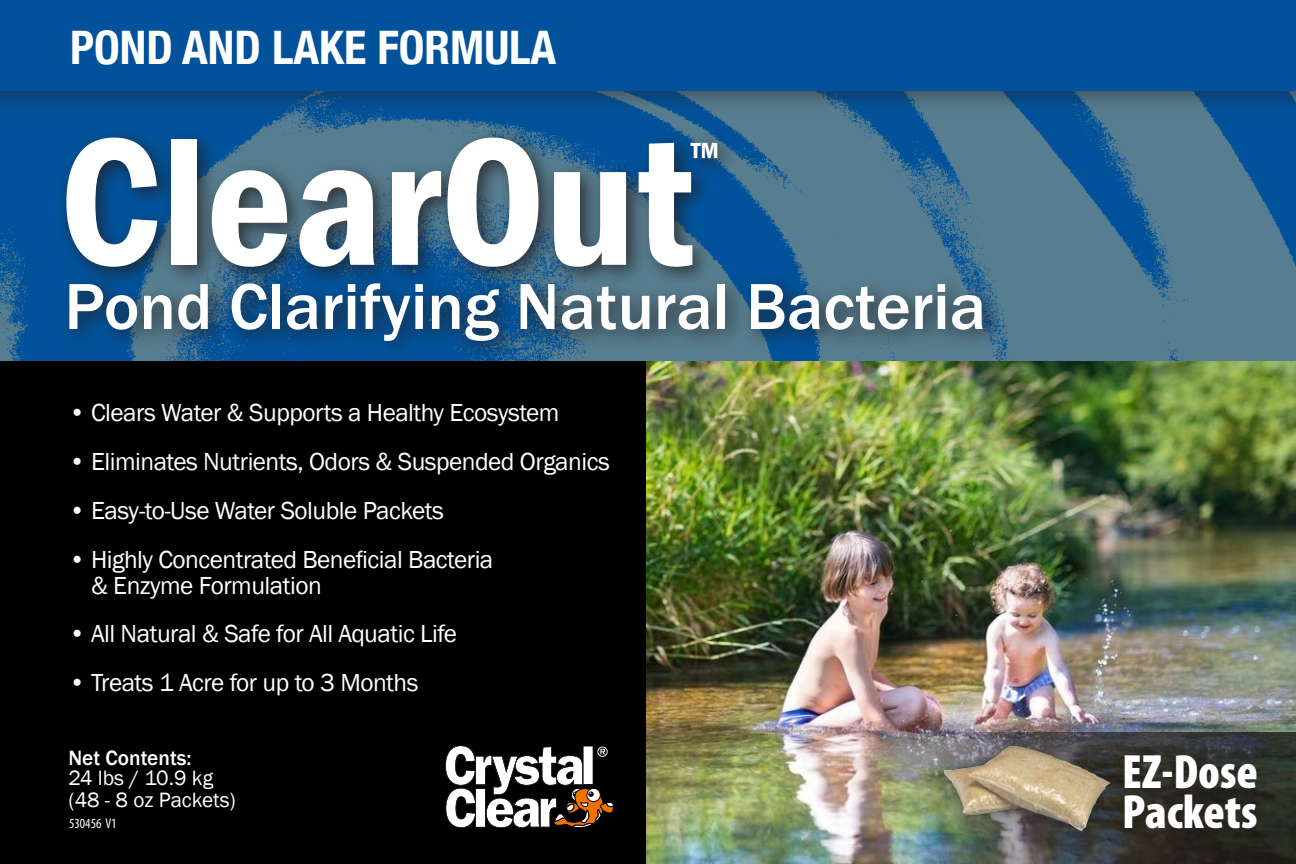
<style>
.page{position:relative;width:1296px;height:864px;background:#000}
.page>*{position:absolute;margin:0;border:0;box-sizing:border-box;transform-origin:0 0}
.t1{font:600 condensed 188px "Franklin Gothic";color:#fff}
.t2{font:500 67.4px "Franklin Gothic";color:#fff}
.t3{font:900 condensed 48.4px "Myriad Pro";color:#fff}
.t4{font:700 condensed 46.2px "Helvetica Neue";color:#fff}
.t5{font:600 condensed 40.8px "Franklin Gothic";color:#fff}
.t6{font:700 condensed 37.2px "Helvetica Neue";color:#fff}
.t7{font:25.4px/26px "Franklin Gothic";letter-spacing:-.02em;color:#fff}
.t8{font:500 21.4px/20px "Franklin Gothic";color:#fff}
.t9{font:21.4px "Franklin Gothic";color:#fff}
.t10{font:condensed 14px "Myriad Pro";color:#fff}
.s1{font-weight:400}
</style>
<div class="page">
<img style="left:646px;top:360px;width:650px;height:504px">
<img style="left:0;top:115px;width:1296px;height:245px">
<div style="left:56px;top:127px;width:658px;height:161px;background:#231f20;opacity:.75"></div>
<div style="left:59px;top:272px;width:944px;height:90px;background:#231f20;opacity:.75"></div>
<div style="left:0;top:0;width:1296px;height:115px;background:#231f20;opacity:.75"></div>
<div style="left:0;top:0;width:1296px;height:90px;background:#01529a"></div>
<svg style="left:899px;top:732px;width:397px;height:132px;background:#565e54"></svg>
<div style="left:1100px;top:731px;width:180px;height:122px;background:#231f20;opacity:.75"></div>
<div style="left:921px;top:721px;width:210px;height:133px;background:#231f20;opacity:.75"></div>
<img style="left:943px;top:736px;width:169px;height:101px">
<div style="left:682px;top:131px;width:57px;height:48px;background:#231f20;opacity:.75"></div>
<svg style="left:445px;top:746px;width:168px;height:82px"></svg>
<p class="t6" style="left:82px;top:3px;width:394px">POND AND LAKE FORMULA</p>
<p class="t4" style="left:70px;top:9px;width:488px">POND AND LAKE FORMULA</p>
<p class="t1" style="left:59px;top:76px;width:636px">ClearOut</p>
<p class="t2" style="left:64px;top:265px;width:923px">Pond Clarifying Natural Bacteria</p>
<p class="t5" style="left:690px;top:128px;width:31px">™</p>
<p class="t7" style="left:69px;top:400px;width:492px">• Clears Water &amp; Supports a Healthy Ecosystem</p>
<p class="t7" style="left:69px;top:449px;width:542px">• Eliminates Nutrients, Odors &amp; Suspended Organics</p>
<p class="t7" style="left:69px;top:498px;width:376px">• Easy-to-Use Water Soluble Packets</p>
<p class="t7" style="left:91px;top:547px;width:404px;text-indent:-22px">• Highly Concentrated Beneficial Bacteria &amp; Enzyme Formulation</p>
<p class="t7" style="left:69px;top:621px;width:390px">• All Natural &amp; Safe for All Aquatic Life</p>
<p class="t7" style="left:69px;top:670px;width:351px">• Treats 1 Acre for up to 3 Months</p>
<p class="t8" style="left:68px;top:748px;width:146px">Net Contents:<br><span class="s1">24 lbs / 10.9 kg</span></p>
<p class="t9" style="left:68px;top:787px;width:169px">(48 - 8 oz Packets)</p>
<p class="t10" style="left:69px;top:815px;width:49px">530456 V1</p>
<p class="t3" style="left:1122px;top:741px;width:137px">EZ-Dose</p>
<p class="t3" style="left:1122px;top:781px;width:137px">Packets</p>
</div>
